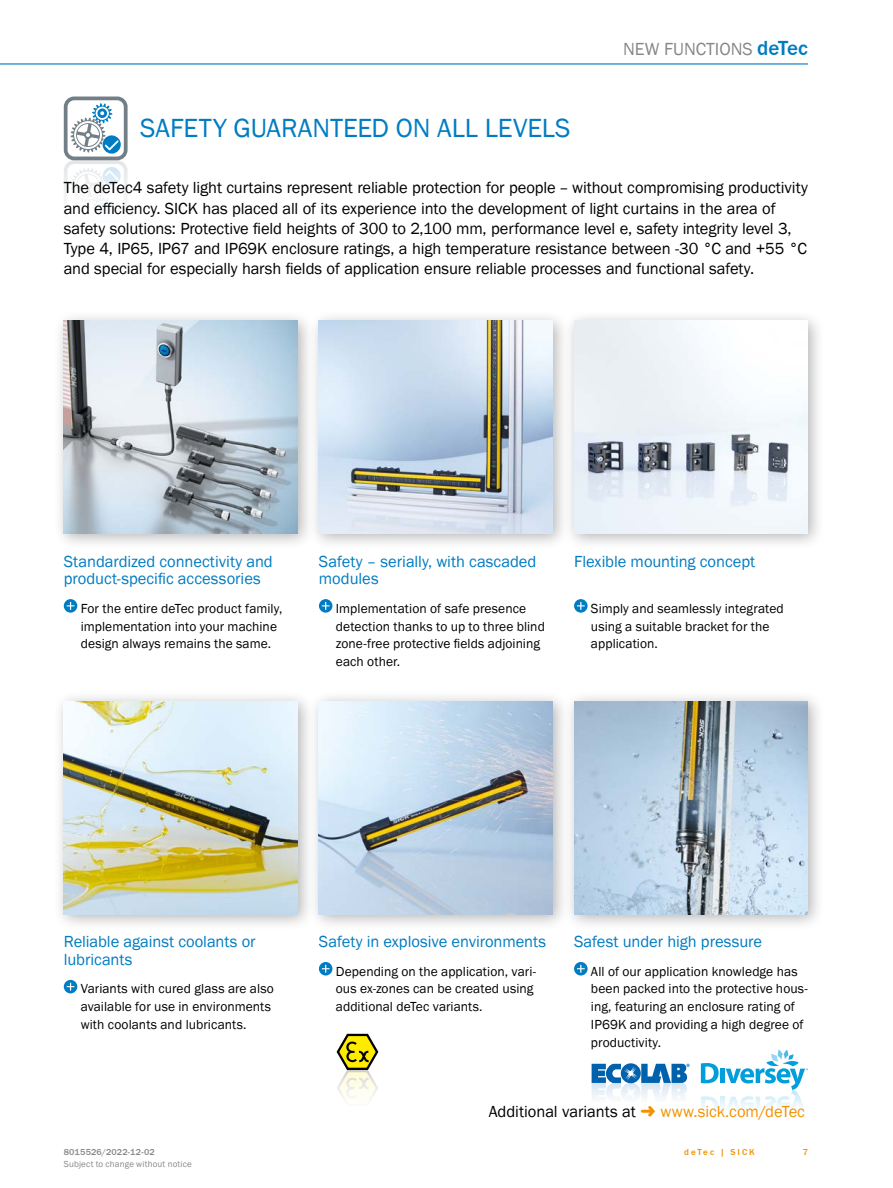
<style>
.page{position:relative;width:893px;height:1188px;background:#fff}
.page>*{position:absolute;margin:0;border:0;box-sizing:border-box;transform-origin:0 0}
.t1{font:27px "SICK Franklin";letter-spacing:-.01em;color:#007cc2}
.t2{font:500 21px "SICK Franklin";letter-spacing:-.03em;color:#007cc2}
.t3{font:18px "SICK Franklin";color:#878787}
.t4{font:16.5px/20.2px "SICK Franklin";letter-spacing:-.005em;color:#000}
.t5{font:16.5px/17.9px "SICK Franklin";color:#007cc2}
.t6{font:16.5px "SICK Franklin";color:#f39200}
.t7{font:13.5px/17.9px "SICK Franklin";letter-spacing:.005em;color:#000}
.t8{font:9px "SICK Franklin";letter-spacing:.02em;color:#878787}
.t9{font:500 9px "SICK Franklin";letter-spacing:.02em;color:#878787}
.t10{font:500 9px "SICK Franklin";letter-spacing:.225em;color:#f39200}
.s1{font-weight:400;font-size:18px;color:#878787}
</style>
<div class="page">
<hr style="left:0;top:63px;width:808px;height:2px;background:#007cc2">
<svg style="left:701px;top:1063px;width:18px;height:20px"></svg>
<div style="left:720px;top:1069px;width:5px;height:14px;background:#009edb"></div>
<svg style="left:701px;top:1096px;width:17px;height:13px"></svg>
<svg style="left:720px;top:1097px;width:5px;height:12px"></svg>
<svg style="left:726px;top:1049px;width:82px;height:60px"></svg>
<svg style="left:71px;top:167px;width:50px;height:44px"></svg>
<div style="left:64px;top:160px;width:64px;height:64px;border:4px solid #737f86;border-radius:9px"></div>
<svg style="left:71px;top:103px;width:50px;height:51px"></svg>
<div style="left:64px;top:97px;width:64px;height:63px;border:4px solid #737f86;border-radius:9px"></div>
<div style="left:308px;top:690px;width:262px;height:241px;background:#000;opacity:.3"></div>
<img style="left:319px;top:701px;width:234px;height:213px">
<div style="left:52px;top:690px;width:263px;height:241px;background:#000;opacity:.3"></div>
<img style="left:64px;top:701px;width:234px;height:213px">
<svg style="left:64px;top:980px;width:13px;height:13px"></svg>
<svg style="left:67px;top:983px;width:7px;height:8px"></svg>
<div style="left:563px;top:690px;width:262px;height:241px;background:#000;opacity:.3"></div>
<img style="left:574px;top:701px;width:234px;height:213px">
<svg style="left:574px;top:962px;width:14px;height:14px"></svg>
<svg style="left:577px;top:965px;width:8px;height:8px"></svg>
<div style="left:308px;top:309px;width:262px;height:241px;background:#000;opacity:.3"></div>
<img style="left:319px;top:321px;width:234px;height:212px">
<svg style="left:319px;top:599px;width:13px;height:14px"></svg>
<svg style="left:322px;top:602px;width:8px;height:8px"></svg>
<div style="left:52px;top:309px;width:263px;height:241px;background:#000;opacity:.3"></div>
<img style="left:64px;top:321px;width:234px;height:212px">
<svg style="left:64px;top:599px;width:13px;height:14px"></svg>
<svg style="left:67px;top:602px;width:7px;height:8px"></svg>
<div style="left:563px;top:309px;width:262px;height:241px;background:#000;opacity:.3"></div>
<img style="left:574px;top:321px;width:234px;height:212px">
<svg style="left:574px;top:599px;width:14px;height:14px"></svg>
<svg style="left:577px;top:602px;width:8px;height:8px"></svg>
<svg style="left:319px;top:962px;width:13px;height:14px"></svg>
<svg style="left:322px;top:965px;width:8px;height:8px"></svg>
<svg style="left:337px;top:1034px;width:41px;height:62px"></svg>
<svg style="left:592px;top:1063px;width:98px;height:35px"></svg>
<h1 class="t1" style="left:140px;top:112px;width:127px">SAF ETY GUARANT</h1>
<h1 class="t1" style="left:343px;top:112px;width:229px">EED ON ALL LEVELS</h1>
<h3 class="t3" style="left:623px;top:38px;width:52px">NEW FUNCTION</h3>
<h2 class="t2" style="left:742px;top:35px;width:67px"><span class="s1">S</span> deTec</h2>
<p class="t4" style="left:64px;top:178px;width:746px">The deTec4 safety light curtains represent reliable protection for people – without compromising productivity and efficiency. SICK has placed all of its experience into the development of light curtains in the area of safety solutions: Protective field heights of 300 to 2,100 mm, performance level e, safety integrity level 3, Type 4, IP65, IP67 and IP69K enclosure ratings, a high temperature resistance between -30 °C and +55 °C and special for especially harsh fields of application ensure reliable processes and functional safety.</p>
<p class="t5" style="left:64px;top:552px;width:210px">Standardized connectivity and product-specific accessories</p>
<p class="t7" style="left:81px;top:599px;width:203px">For the entire deTec product family, implementation into your machine design always remains the same.</p>
<p class="t5" style="left:319px;top:552px;width:219px">Safety – serially, with cascaded modules</p>
<p class="t7" style="left:336px;top:599px;width:211px">Implementation of safe presence detection thanks to up to three blind zone-free protective fields adjoining each other.</p>
<p class="t5" style="left:574px;top:552px;width:183px">Flexible mounting concept</p>
<p class="t7" style="left:591px;top:599px;width:194px">Simply and seamlessly integrated using a suitable bracket for the application.</p>
<p class="t5" style="left:64px;top:933px;width:193px">Reliable against coolants or lubricants</p>
<p class="t7" style="left:81px;top:980px;width:195px">Variants with cured glass are also available for use in environments with coolants and lubricants.</p>
<p class="t5" style="left:319px;top:933px;width:229px">Safety in explosive environments</p>
<p class="t7" style="left:336px;top:962px;width:202px">Depending on the application, vari&shy;ous ex-zones can be created using additional deTec variants.</p>
<p class="t5" style="left:574px;top:933px;width:190px">Safest under high pressure</p>
<p class="t7" style="left:591px;top:962px;width:218px">All of our application knowledge has been packed into the protective hous&shy;ing, featuring an enclosure rating of<br>IP69K and providing a high degree of productivity.</p>
<p class="t4" style="left:489px;top:1102px;width:149px">Additional variants at</p>
<p class="t6" style="left:660px;top:1101px;width:146px">www.sick.com/deTec</p>
<p class="t9" style="left:64px;top:1146px;width:93px">8015526/2022-12-02</p>
<p class="t10" style="left:684px;top:1146px;width:72px">deTec | SICK</p>
<p class="t8" style="left:64px;top:1159px;width:130px">Subject to change without notice</p>
<p class="t10" style="left:803px;top:1146px;width:7px">7</p>
</div>
